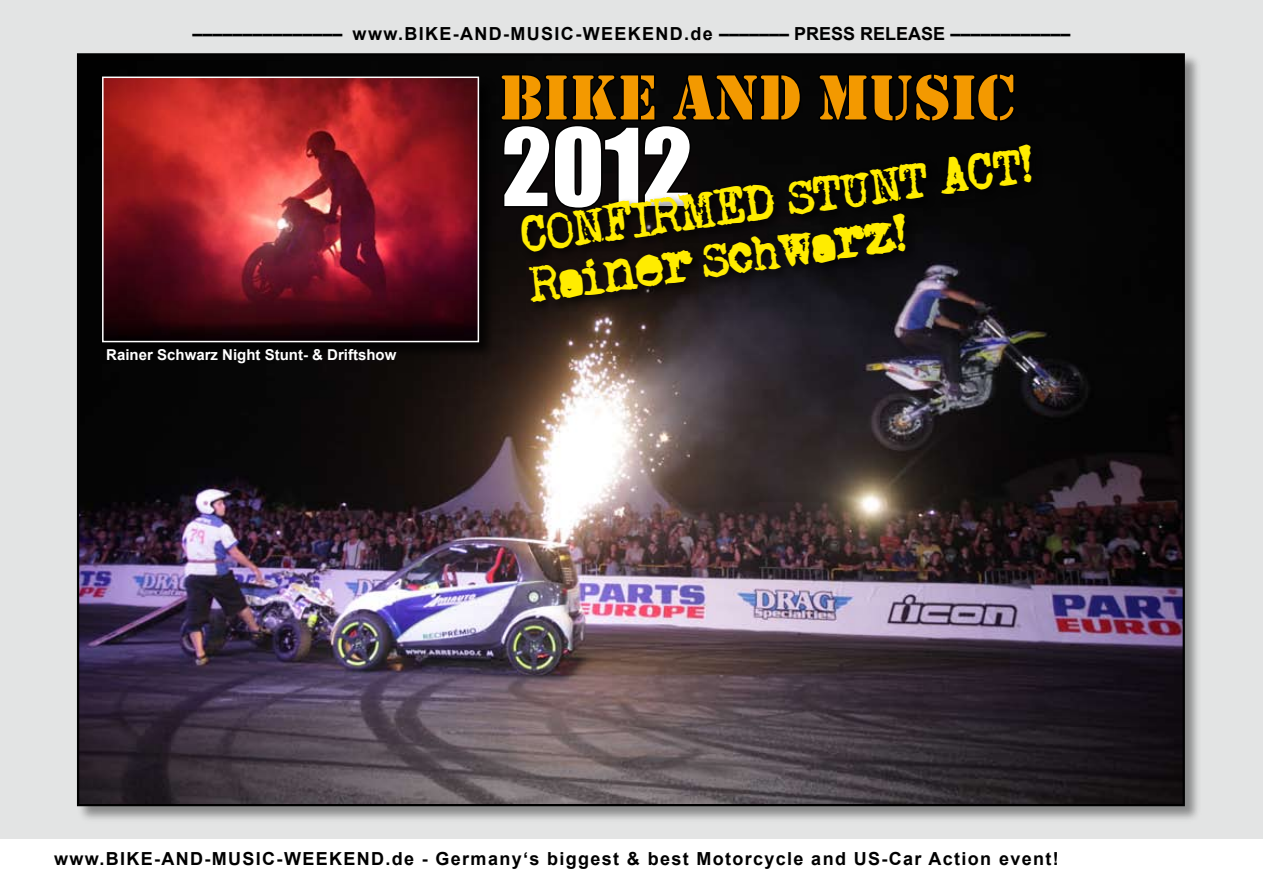
<style>
.page{position:relative;width:1263px;height:893px;background:#fff}
.page>*{position:absolute;margin:0;border:0;box-sizing:border-box;transform-origin:0 0}
.t1{font:99px "Impact";color:#fff}
.t2{font:66px "Stencil";color:#f39900}
.t3{font:42px/50.4px "Oldtypewriter";color:#ffec00}
.t4{font:700 18px "Arial";letter-spacing:.075em;color:#000}
.t5{font:700 15px "Arial";color:#fff}
</style>
<div class="page">
<div style="left:0;top:0;width:1263px;height:839px;background:#e3e4e4"></div>
<div style="left:76px;top:53px;width:1126px;height:771px;background:#000;opacity:.4"></div>
<img style="left:80px;top:56px;width:1102px;height:747px">
<div style="left:102px;top:76px;width:395px;height:285px;background:#000"></div>
<img style="left:105px;top:80px;width:371px;height:259px">
<div style="left:102px;top:77px;width:377px;height:265px;border:2px solid #fff"></div>
<div style="left:816px;top:62px;width:201px;height:62px;background:#030303"></div>
<div style="left:498px;top:71px;width:305px;height:140px;background:#060606"></div>
<div style="left:516px;top:140px;width:529px;height:176px;background:#000;opacity:.75"></div>
<p class="t4" style="left:192px;top:22px;width:879px">––––––––––––––– www.BIKE-AND-MUSIC-WEEKEND.de ––––––– PRESS RELEASE ––––––––––––</p>
<p class="t5" style="left:106px;top:344px;width:292px">Rainer Schwarz Night Stunt- &amp; Driftshow</p>
<h2 class="t2" style="left:499px;top:59px;width:518px">BIKE AND MUSIC</h2>
<h1 class="t1" style="left:502px;top:90px;width:192px">2012</h1>
<h3 class="t3" style="left:519px;top:211px;width:517px;rotate:-8deg">CONFIRMED STUNT ACT!<br>Rainer Schwarz!</h3>
<p class="t4" style="left:54px;top:847px;width:1006px">www.BIKE-AND-MUSIC-WEEKEND.de - Germany‘s biggest &amp; best Motorcycle and US-Car Action event!</p>
</div>
